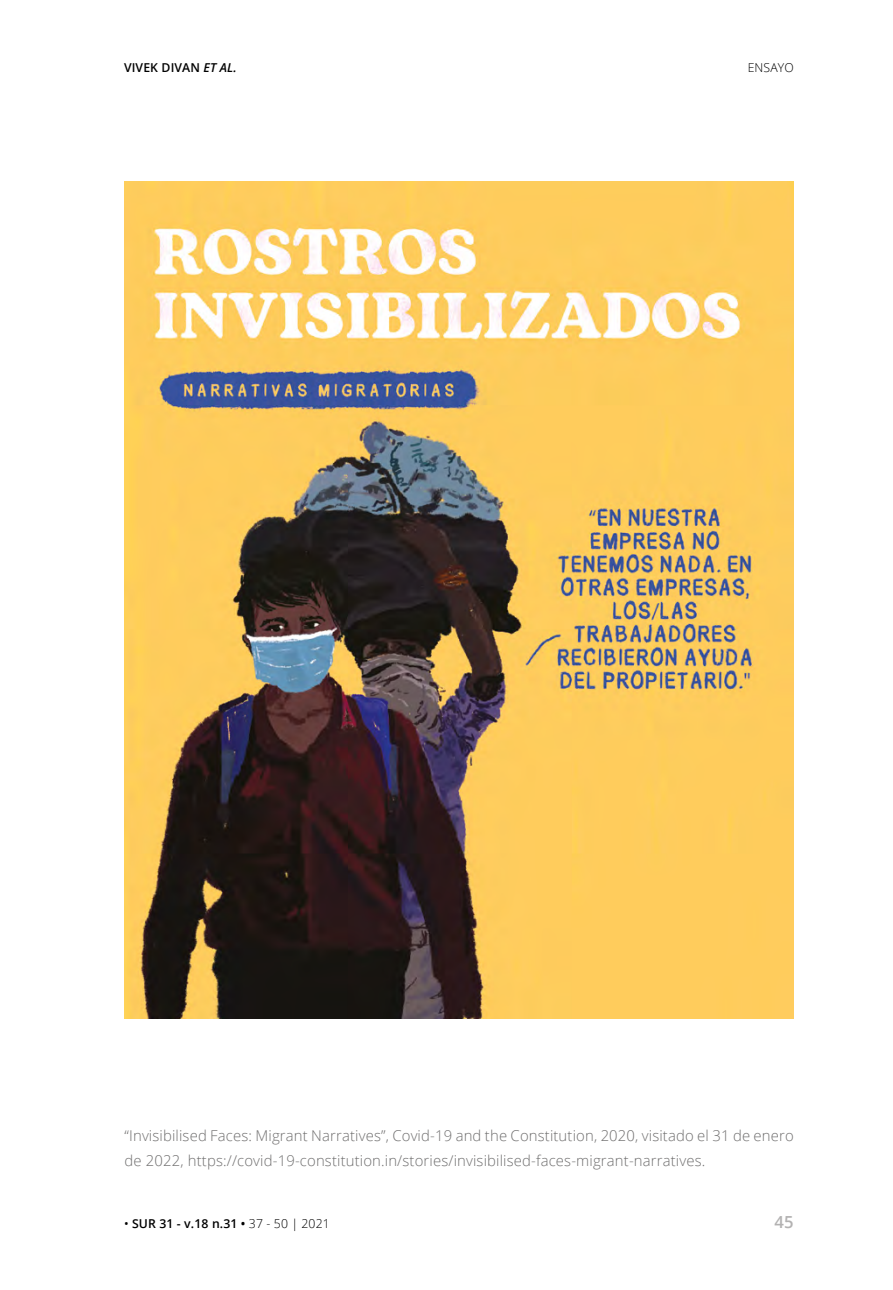
<style>
.page{position:relative;width:893px;height:1290px;background:#fff}
.page>*{position:absolute;margin:0;border:0;box-sizing:border-box;transform-origin:0 0}
.t1{font:600 16.62px "Open Sans";color:#b3b2b2}
.t2{font:300 14.88px/24.5px "Open Sans";letter-spacing:.01em;color:#706f6f}
.t3{font:600 12.25px "Open Sans";letter-spacing:.01em;color:#000}
.t4{font:300 12.25px "Open Sans";letter-spacing:.01em;color:#000}
.s1{font-style:italic}
.s2{font-weight:400}
.s3{font-weight:300}
</style>
<div class="page">
<img style="left:124px;top:181px;width:670px;height:837px">
<p class="t3" style="left:124px;top:59px;width:114px">VIVEK DIVAN <span class="s1">ET AL.</span></p>
<p class="t4" style="left:748px;top:59px;width:48px">ENSAYO</p>
<p class="t2" style="left:125px;top:1123px;width:671px">“Invisibilised Faces: Migrant Narratives”, Covid-19 and the Constitution, 2020, visitado el 31 de enero de 2022, https://covid-19-constitution.in/stories/invisibilised-faces-migrant-narratives.</p>
<p class="t3" style="left:124px;top:1215px;width:207px"><span class="s2">•</span> SUR 31 - v.18 n.31 • <span class="s3">37 - 50 | 2021</span></p>
<p class="t1" style="left:774px;top:1210px;width:21px">45</p>
</div>
